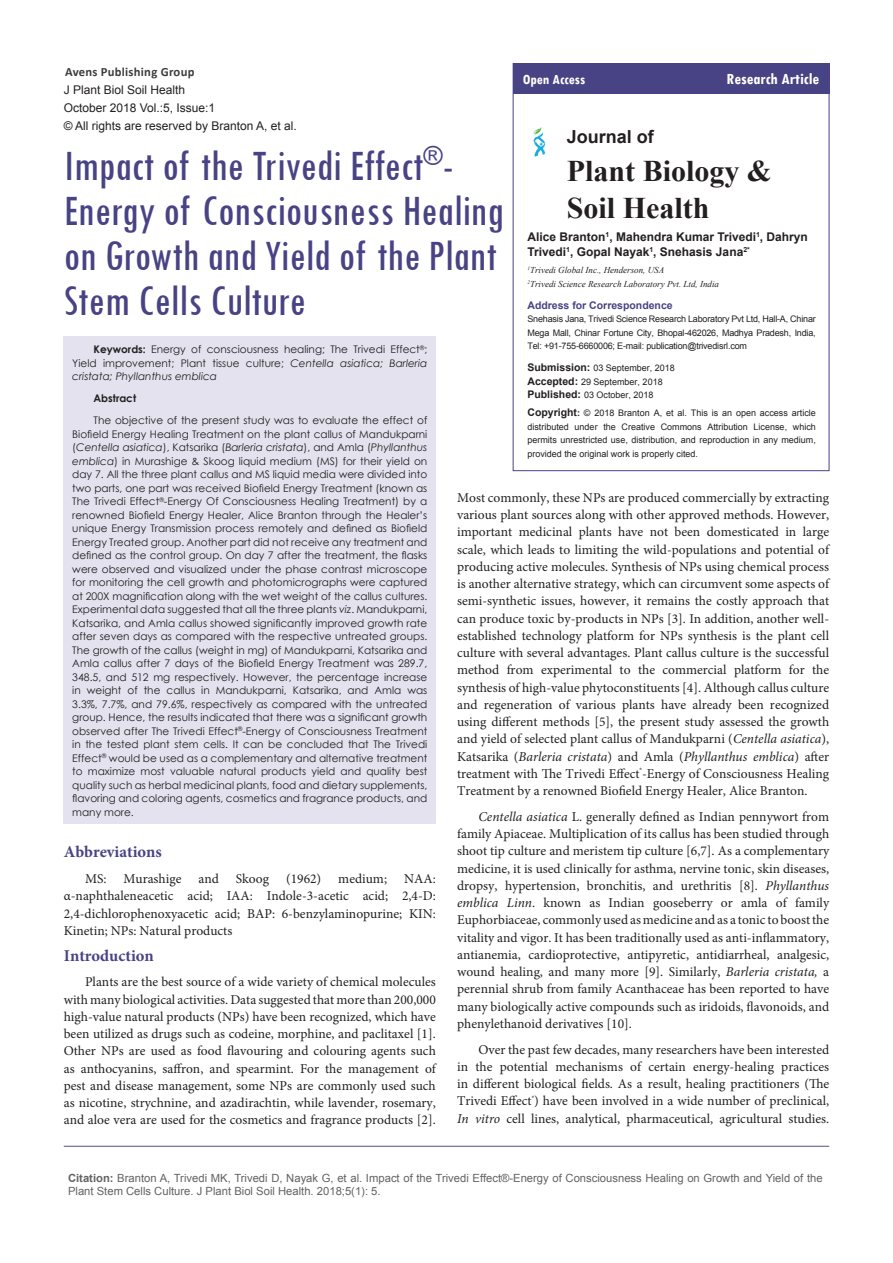
<style>
.page{position:relative;width:893px;height:1263px;background:#fff}
.page>*{position:absolute;margin:0;border:0;box-sizing:border-box;transform-origin:0 0}
.t1{font:condensed 45px/45px "Tw Cen";color:#484384}
.t2{font:700 30px/37.5px "Times New Roman";color:#231f20}
.t3{font:700 18px "Arial";color:#231f20}
._81-SciencePG-_-corr{font:700 16.5px "Minion Pro";color:#484384}
.t4{font:700 condensed 16.5px "Tw Cen";color:#fff}
.t5{font:700 condensed 14.85px "Tw Cen";color:#fff}
._81-SciencePG-_-corr-2{font:13.5px/17.2px "Minion Pro";color:#231f20;text-align:justify}
.t6{font:700 12.6px "Calibri";letter-spacing:.02em;color:#3c3d3d}
.t7{font:12px "Arial";color:#231f20}
.t8{font:700 12px/15px "Arial";color:#231f20}
.t9{font:11.25px/13.5px "Arial";color:#636366}
.t10{font:10.5px/13.5px "Century Gothic";color:#231f20;text-align:justify}
.t11{font:700 10.5px "Arial";color:#484384}
.t12{font:700 10.5px "Century Gothic";color:#231f20}
.t13{font:700 9.3px "Calibri";letter-spacing:.02em;color:#3c3d3d}
.t14{font:9px/13.5px "Arial";color:#231f20;text-align:justify}
.t15{font:italic 9px "Times New Roman";color:#231f20}
.t16{font:9px "Calibri";letter-spacing:.04em;color:#3c3d3d}
.s1{font-family:"Arial";font-size:8.1px}
.s2{font-weight:700}
.s3{font-style:italic}
.s4{font-weight:700;font-size:10.5px}
</style>
<div class="page">
<hr style="left:64px;top:1146px;width:765px;height:1px;background:#534f8b">
<div style="left:64px;top:337px;width:372px;height:487px;background:#e3e2ee"></div>
<img style="left:533px;top:127px;width:13px;height:30px">
<div style="left:513px;top:64px;width:316px;height:30px;background:#484384"></div>
<p class="t6" style="left:65px;top:64px;width:131px">Avens Publishing Group</p>
<p class="t16" style="left:65px;top:79px;width:79px">Invi<span class="s1">t</span>ing Innova<span class="s1">t</span>ions</p>
<p class="t5" style="left:523px;top:70px;width:64px">Open Access</p>
<p class="t4" style="left:727px;top:69px;width:94px">Research Article</p>
<p class="t7" style="left:64px;top:81px;width:123px">J Plant Biol Soil Health</p>
<p class="t7" style="left:64px;top:99px;width:153px">October 2018 Vol.:5, Issue:1</p>
<p class="t7" style="left:64px;top:117px;width:234px">© All rights are reserved by Branton A, et al.</p>
<p class="t3" style="left:567px;top:124px;width:89px">Journal of</p>
<p class="t2" style="left:567px;top:151px;width:207px">Plant Biology &amp;<br>Soil Health</p>
<p class="t13" style="left:552px;top:132px;width:97px">Avens Publishing Group</p>
<p class="t1" style="left:64px;top:143px;width:441px">Impact of the Trivedi Effect<sup>®</sup>-<br>Energy of Consciousness Healing on Growth and Yield of the Plant<br>Stem Cells Culture</p>
<p class="t10" style="left:72px;top:342px;width:357px;text-indent:21px"><span class="s2">Keywords:</span> Energy of consciousness healing; The Trivedi Effect<sup>®</sup>; Yield improvement; Plant tissue culture; <span class="s3">Centella asiatica; Barleria cristata; Phyllanthus emblica</span></p>
<p class="t12" style="left:94px;top:390px;width:44px">Abstract</p>
<p class="t10" style="left:72px;top:413px;width:357px;text-indent:21px">The objective of the present study was to evaluate the effect of Biofield Energy Healing Treatment on the plant callus of Mandukparni (<span class="s3">Centella asiatica</span>), Katsarika (<span class="s3">Barleria cristata</span>), and Amla (<span class="s3">Phyllanthus emblica</span>) in Murashige &amp; Skoog liquid medium (MS) for their yield on day 7. All the three plant callus and MS liquid media were divided into two parts, one part was received Biofield Energy Treatment (known as The Trivedi Effect<sup>®</sup>-Energy Of Consciousness Healing Treatment) by a renowned Biofield Energy Healer, Alice Branton through the Healer’s unique Energy Transmission process remotely and defined as Biofield Energy Treated group. Another part did not receive any treatment and defined as the control group. On day 7 after the treatment, the flasks were observed and visualized under the phase contrast microscope for monitoring the cell growth and photomicrographs were captured at 200X magnification along with the wet weight of the callus cultures.<br>Experimental data suggested that all the three plants <span class="s3">viz</span>. Mandukparni, Katsarika, and Amla callus showed significantly improved growth rate after seven days as compared with the respective untreated groups.<br>The growth of the callus (weight in mg) of Mandukparni, Katsarika and Amla callus after 7 days of the Biofield Energy Treatment was 289.7, 348.5, and 512 mg respectively. However, the percentage increase in weight of the callus in Mandukparni, Katsarika, and Amla was 3.3%, 7.7%, and 79.6%, respectively as compared with the untreated group. Hence, the results indicated that there was a significant growth observed after The Trivedi Effect<sup>®</sup>-Energy of Consciousness Treatment in the tested plant stem cells. It can be concluded that The Trivedi Effect<sup>®</sup> would be used as a complementary and alternative treatment to maximize most valuable natural products yield and quality best quality such as herbal medicinal plants, food and dietary supplements, flavoring and coloring agents, cosmetics and fragrance products, and many more.</p>
<p class="_81-SciencePG-_-corr" style="left:64px;top:840px;width:100px">Abbreviations</p>
<p class="_81-SciencePG-_-corr-2" style="left:85px;top:870px;width:23px">MS:</p>
<p class="_81-SciencePG-_-corr-2" style="left:124px;top:870px;width:59px">Murashige</p>
<p class="_81-SciencePG-_-corr-2" style="left:198px;top:870px;width:22px">and</p>
<p class="_81-SciencePG-_-corr-2" style="left:236px;top:870px;width:35px">Skoog</p>
<p class="_81-SciencePG-_-corr-2" style="left:286px;top:870px;width:37px">(1962)</p>
<p class="_81-SciencePG-_-corr-2" style="left:338px;top:870px;width:50px">medium;</p>
<p class="t8" style="left:527px;top:229px;width:282px">Alice Branton<sup>1</sup>, Mahendra Kumar Trivedi<sup>1</sup>, Dahryn<br>Trivedi<sup>1</sup>, Gopal Nayak<sup>1</sup>, Snehasis Jana<sup>2*</sup></p>
<p class="t15" style="left:527px;top:264px;width:138px"><sup>1</sup>Trivedi Global Inc., Henderson, USA</p>
<p class="t15" style="left:527px;top:278px;width:193px"><sup>2</sup>Trivedi Science Research Laboratory Pvt. Ltd, India</p>
<p class="t11" style="left:527px;top:298px;width:147px">Address for Correspondence</p>
<p class="t14" style="left:527px;top:312px;width:290px">Snehasis Jana, Trivedi Science Research Laboratory Pvt Ltd, Hall-A, Chinar Mega Mall, Chinar Fortune City, Bhopal-462026, Madhya Pradesh, India, Tel: +91-755-6660006; E-mail: publication@trivedisrl.com</p>
<p class="t14" style="left:527px;top:361px;width:149px"><span class="s4">Submission:</span> 03 September, 2018</p>
<p class="t14" style="left:527px;top:375px;width:137px"><span class="s4">Accepted:</span> 29 September, 2018</p>
<p class="t14" style="left:527px;top:388px;width:128px"><span class="s4">Published:</span> 03 October, 2018</p>
<p class="t14" style="left:527px;top:406px;width:290px"><span class="s4">Copyright</span><span class="s2">:</span> © 2018 Branton A, et al. This is an open access article distributed under the Creative Commons Attribution License, which permits unrestricted use, distribution, and reproduction in any medium, provided the original work is properly cited.</p>
<p class="_81-SciencePG-_-corr-2" style="left:457px;top:489px;width:374px">Most commonly, these NPs are produced commercially by extracting various plant sources along with other approved methods. However, important medicinal plants have not been domesticated in large scale, which leads to limiting the wild-populations and potential of producing active molecules. Synthesis of NPs using chemical process is another alternative strategy, which can circumvent some aspects of semi-synthetic issues, however, it remains the costly approach that can produce toxic by-products in NPs [3]. In addition, another well&shy;established technology platform for NPs synthesis is the plant cell culture with several advantages. Plant callus culture is the successful method from experimental to the commercial platform for the synthesis of high-value phytoconstituents [4]. Although callus culture and regeneration of various plants have already been recognized using different methods [5], the present study assessed the growth and yield of selected plant callus of Mandukparni (<span class="s3">Centella asiatica</span>), Katsarika (<span class="s3">Barleria cristata</span>) and Amla (<span class="s3">Phyllanthus emblica</span>) after treatment with The Trivedi Effect<sup>®</sup>-Energy of Consciousness Healing Treatment by a renowned Biofield Energy Healer, Alice Branton.</p>
<p class="_81-SciencePG-_-corr-2" style="left:457px;top:808px;width:374px;text-indent:21px"><span class="s3">Centella asiatica</span> L. generally defined as Indian pennywort from family Apiaceae. Multiplication of its callus has been studied through shoot tip culture and meristem tip culture [6,7]. As a complementary medicine, it is used clinically for asthma, nervine tonic, skin diseases, dropsy, hypertension, bronchitis, and urethritis [8]. <span class="s3">Phyllanthus emblica Linn</span>. known as Indian gooseberry or amla of family Euphorbiaceae, commonly used as medicine and as a tonic to boost the vitality and vigor. It has been traditionally used as anti-inflammatory, antianemia, cardioprotective, antipyretic, antidiarrheal, analgesic, wound healing, and many more [9]. Similarly, <span class="s3">Barleria cristata,</span> a perennial shrub from family Acanthaceae has been reported to have many biologically active compounds such as iridoids, flavonoids, and phenylethanoid derivatives [10].</p>
<p class="_81-SciencePG-_-corr-2" style="left:457px;top:1041px;width:374px;text-indent:21px">Over the past few decades, many researchers have been interested in the potential mechanisms of certain energy-healing practices in different biological fields. As a result, healing practitioners (The Trivedi Effect<sup>®</sup>) have been involved in a wide number of preclinical, <span class="s3">In vitro</span> cell lines, analytical, pharmaceutical, agricultural studies.</p>
<p class="_81-SciencePG-_-corr-2" style="left:64px;top:870px;width:374px;text-indent:340px">NAA: α-naphthaleneacetic acid; IAA: Indole-3-acetic acid; 2,4-D:<br>2,4-dichlorophenoxyacetic acid; BAP: 6-benzylaminopurine; KIN:<br>Kinetin; NPs: Natural products</p>
<p class="_81-SciencePG-_-corr" style="left:64px;top:944px;width:92px">Introduction</p>
<p class="_81-SciencePG-_-corr-2" style="left:64px;top:973px;width:374px;text-indent:21px">Plants are the best source of a wide variety of chemical molecules with many biological activities. Data suggested that more than 200,000 high-value natural products (NPs) have been recognized, which have been utilized as drugs such as codeine, morphine, and paclitaxel [1].<br>Other NPs are used as food flavouring and colouring agents such as anthocyanins, saffron, and spearmint. For the management of pest and disease management, some NPs are commonly used such as nicotine, strychnine, and azadirachtin, while lavender, rosemary, and aloe vera are used for the cosmetics and fragrance products [2].</p>
<p class="t9" style="left:68px;top:1171px;width:756px"><span class="s2">Citation:</span> Branton A, Trivedi MK, Trivedi D, Nayak G, et al. Impact of the Trivedi Effect®-Energy of Consciousness Healing on Growth and Yield of the<br>Plant Stem Cells Culture. J Plant Biol Soil Health. 2018;5(1): 5.</p>
</div>
